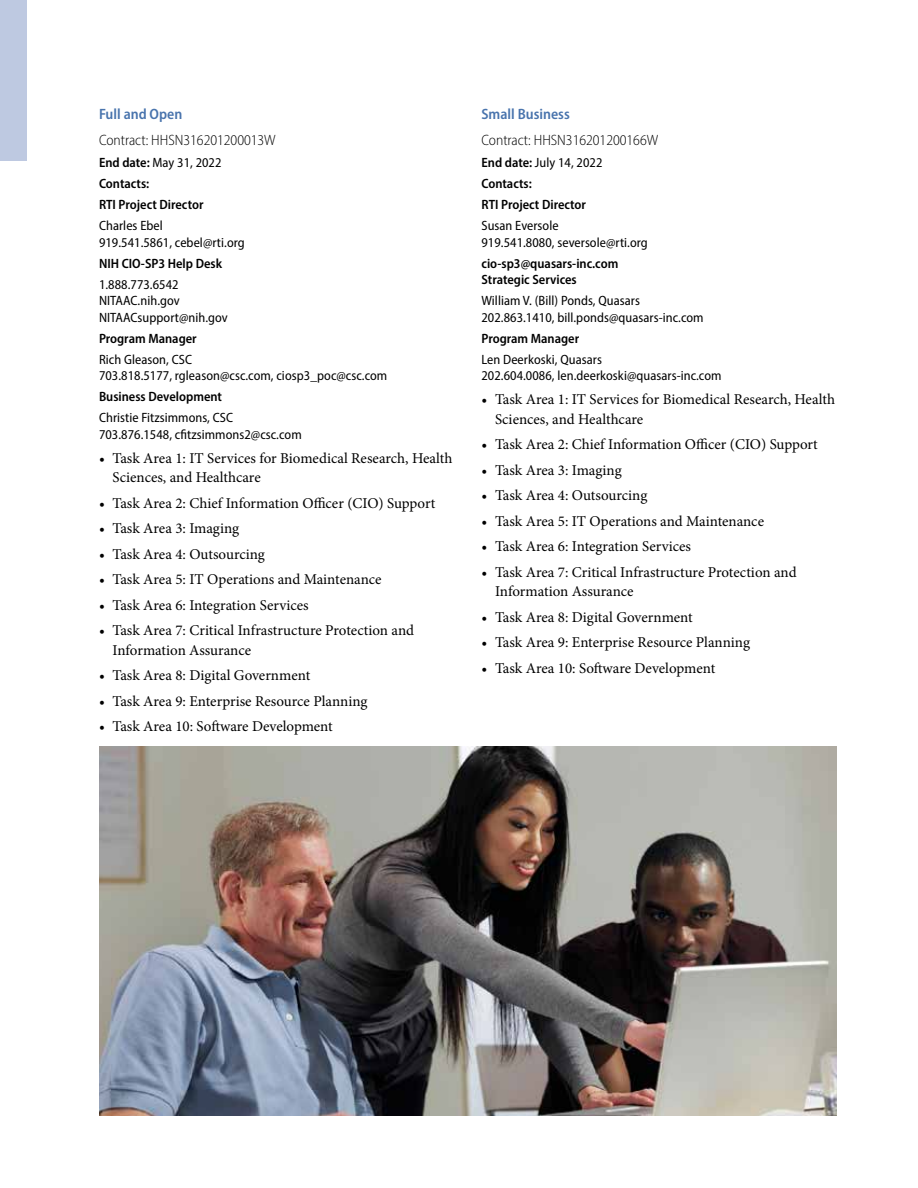
<style>
.page{position:relative;width:918px;height:1188px;background:#fff}
.page>*{position:absolute;margin:0;border:0;box-sizing:border-box;transform-origin:0 0}
.t1{font:15px/19.5px "Minion Pro";letter-spacing:-.005em;color:#000}
.t2{font:300 semi-condensed 15px "Myriad Pro";color:#000}
.t3{font:600 semi-condensed 15px "Myriad Pro";color:#4974ad}
.t4{font:semi-condensed 13.5px/16.5px "Myriad Pro";letter-spacing:.005em;color:#000}
.t5{font:600 semi-condensed 13.5px/21px "Myriad Pro";color:#000}
.s1{font-weight:400}
</style>
<div class="page">
<div style="left:0;top:0;width:27px;height:160px;background:#bec9e1"></div>
<img style="left:100px;top:747px;width:737px;height:369px">
<p class="t3" style="left:99px;top:105px;width:85px">Full and Open</p>
<p class="t2" style="left:99px;top:131px;width:178px">Contract: HHSN316201200013W</p>
<p class="t5" style="left:99px;top:152px;width:124px">End date: <span class="s1">May 31, 2022<br></span>Contacts:<br>RTI Project Director</p>
<p class="t4" style="left:99px;top:217px;width:147px">Charles Ebel<br>919.541.5861, cebel@rti.org</p>
<p class="t5" style="left:99px;top:252px;width:125px">NIH CIO-SP3 Help Desk</p>
<p class="t4" style="left:99px;top:276px;width:130px">1.888.773.6542<br>NITAAC.nih.gov<br>NITAACsupport@nih.gov</p>
<p class="t5" style="left:99px;top:327px;width:99px">Program Manager</p>
<p class="t4" style="left:99px;top:351px;width:290px">Rich Gleason, CSC<br>703.818.5177, rgleason@csc.com, ciosp3_poc@csc.com</p>
<p class="t5" style="left:99px;top:386px;width:125px">Business Development</p>
<p class="t4" style="left:99px;top:409px;width:204px">Christie Fitzsimmons, CSC<br>703.876.1548, cfitzsimmons2@csc.com</p>
<p class="t1" style="left:112px;top:448px;width:342px;text-indent:-14px">• Task Area 1: IT Services for Biomedical Research, Health<br>Sciences, and Healthcare</p>
<p class="t1" style="left:99px;top:493px;width:338px">• Task Area 2: Chief Information Officer (CIO) Support</p>
<p class="t1" style="left:99px;top:519px;width:142px">• Task Area 3: Imaging</p>
<p class="t1" style="left:99px;top:544px;width:167px">• Task Area 4: Outsourcing</p>
<p class="t1" style="left:99px;top:570px;width:284px">• Task Area 5: IT Operations and Maintenance</p>
<p class="t1" style="left:99px;top:595px;width:211px">• Task Area 6: Integration Services</p>
<p class="t1" style="left:112px;top:621px;width:303px;text-indent:-14px">• Task Area 7: Critical Infrastructure Protection and<br>Information Assurance</p>
<p class="t1" style="left:99px;top:666px;width:213px">• Task Area 8: Digital Government</p>
<p class="t1" style="left:99px;top:691px;width:270px">• Task Area 9: Enterprise Resource Planning</p>
<p class="t1" style="left:99px;top:717px;width:235px">• Task Area 10: Software Development</p>
<p class="t3" style="left:482px;top:105px;width:90px">Small Business</p>
<p class="t2" style="left:482px;top:131px;width:178px">Contract: HHSN316201200166W</p>
<p class="t5" style="left:482px;top:152px;width:122px">End date: <span class="s1">July 14, 2022<br></span>Contacts:<br>RTI Project Director</p>
<p class="t4" style="left:482px;top:217px;width:168px">Susan Eversole<br>919.541.8080, seversole@rti.org</p>
<p class="t5" style="left:482px;top:255px;width:138px;line-height:16.5px">cio-sp3@quasars-inc.com<br>Strategic Services</p>
<p class="t4" style="left:482px;top:292px;width:224px">William V. (Bill) Ponds, Quasars<br>202.863.1410, bill.ponds@quasars-inc.com</p>
<p class="t5" style="left:482px;top:327px;width:99px">Program Manager</p>
<p class="t4" style="left:482px;top:351px;width:242px">Len Deerkoski, Quasars<br>202.604.0086, len.deerkoski@quasars-inc.com</p>
<p class="t1" style="left:495px;top:390px;width:342px;text-indent:-14px">• Task Area 1: IT Services for Biomedical Research, Health<br>Sciences, and Healthcare</p>
<p class="t1" style="left:482px;top:435px;width:338px">• Task Area 2: Chief Information Officer (CIO) Support</p>
<p class="t1" style="left:482px;top:460px;width:142px">• Task Area 3: Imaging</p>
<p class="t1" style="left:482px;top:486px;width:167px">• Task Area 4: Outsourcing</p>
<p class="t1" style="left:482px;top:511px;width:284px">• Task Area 5: IT Operations and Maintenance</p>
<p class="t1" style="left:482px;top:537px;width:211px">• Task Area 6: Integration Services</p>
<p class="t1" style="left:495px;top:562px;width:303px;text-indent:-14px">• Task Area 7: Critical Infrastructure Protection and<br>Information Assurance</p>
<p class="t1" style="left:482px;top:607px;width:213px">• Task Area 8: Digital Government</p>
<p class="t1" style="left:482px;top:633px;width:270px">• Task Area 9: Enterprise Resource Planning</p>
<p class="t1" style="left:482px;top:658px;width:235px">• Task Area 10: Software Development</p>
</div>
